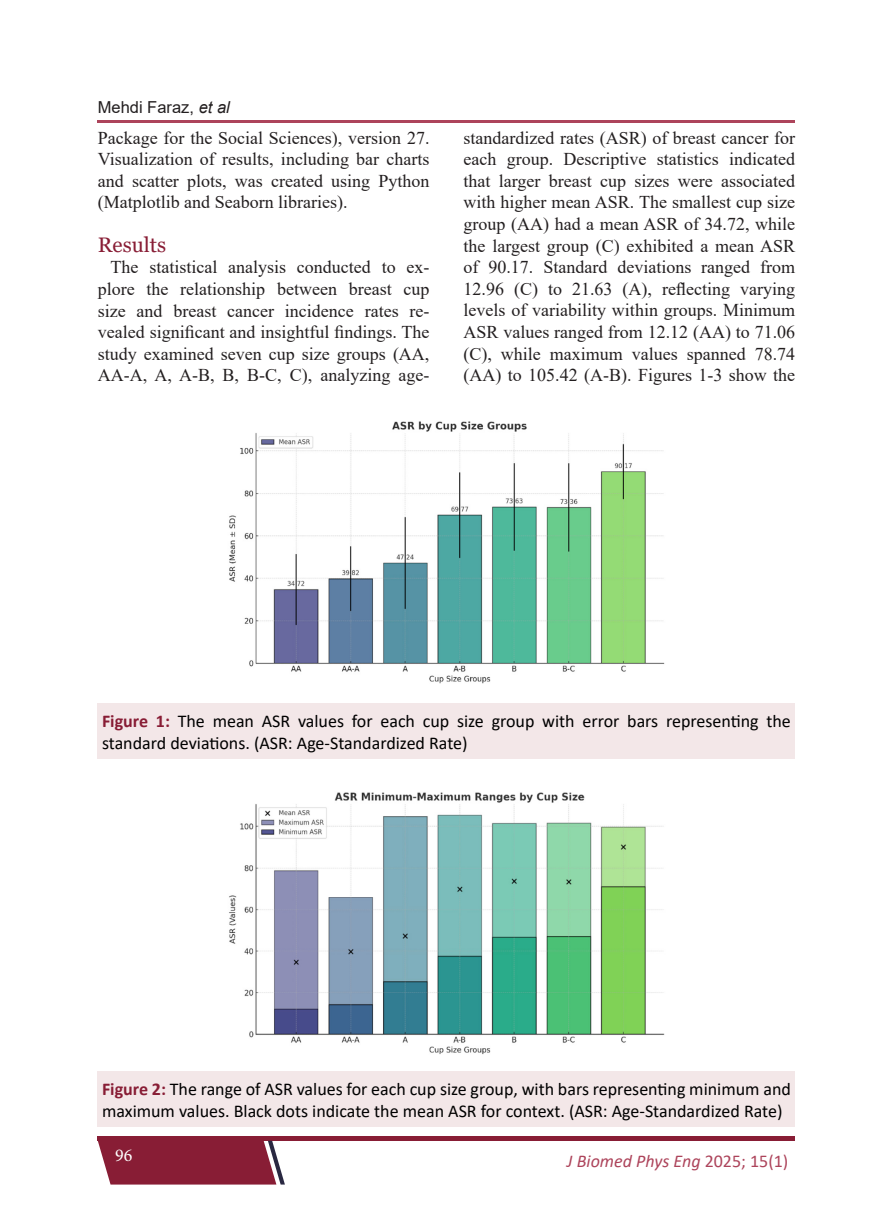
<style>
.page{position:relative;width:893px;height:1212px;background:#fff}
.page>*{position:absolute;margin:0;border:0;box-sizing:border-box;transform-origin:0 0}
.Heading{font:21px "Georgia";color:#881d35}
.Body{font:18px/21.6px "Times New Roman";color:#231f20;text-align:justify}
.Figure{font:18px/21.6px "Calibri";color:#000}
.t1{font:italic 18px "Calibri";color:#ad445b}
.t2{font:18px "Minion Pro";color:#fff}
.Running_Author{font:16.5px "Arial";color:#231f20}
.s1{font-style:italic}
.s2{font-weight:700;color:#881d35}
.s3{font-style:normal}
</style>
<div class="page">
<div style="left:98px;top:1136px;width:697px;height:5px;background:#881d35"></div>
<svg style="left:98px;top:1141px;width:187px;height:43px;background:#903147"></svg>
<hr style="left:98px;top:120px;width:697px;height:2px;background:#ad445b">
<div style="left:98px;top:704px;width:697px;height:55px;background:#f3e7e8"></div>
<div style="left:98px;top:1071px;width:697px;height:56px;background:#f3e7e8"></div>
<img style="left:229px;top:421px;width:436px;height:263px">
<img style="left:229px;top:792px;width:436px;height:263px">
<p class="Running_Author" style="left:98px;top:96px;width:134px">Mehdi Faraz, <span class="s1">et al</span></p>
<p class="Body" style="left:98px;top:126px;width:333px">Package for the Social Sciences), version 27.<br>Visualization of results, including bar charts and scatter plots, was created using Python (Matplotlib and Seaborn libraries).</p>
<p class="Heading" style="left:98px;top:232px;width:70px">Results</p>
<p class="Body" style="left:98px;top:256px;width:333px;text-indent:13px">The statistical analysis conducted to ex&shy;plore the relationship between breast cup size and breast cancer incidence rates re&shy;vealed significant and insightful findings. The study examined seven cup size groups (AA, AA-A, A, A-B, B, B-C, C), analyzing age-</p>
<p class="Body" style="left:463px;top:126px;width:333px">standardized rates (ASR) of breast cancer for each group. Descriptive statistics indicated that larger breast cup sizes were associated with higher mean ASR. The smallest cup size group (AA) had a mean ASR of 34.72, while the largest group (C) exhibited a mean ASR of 90.17. Standard deviations ranged from 12.96 (C) to 21.63 (A), reflecting varying levels of variability within groups. Minimum ASR values ranged from 12.12 (AA) to 71.06 (C), while maximum values spanned 78.74 (AA) to 105.42 (A-B). Figures 1-3 show the</p>
<p class="Figure" style="left:102px;top:710px;width:690px"><span class="s2">Figure 1:</span> The mean ASR values for each cup size group with error bars representing the standard deviations. (ASR: Age-Standardized Rate)</p>
<p class="Figure" style="left:102px;top:1078px;width:690px"><span class="s2">Figure 2:</span> The range of ASR values for each cup size group, with bars representing minimum and maximum values. Black dots indicate the mean ASR for context. (ASR: Age-Standardized Rate)</p>
<p class="t2" style="left:115px;top:1143px;width:19px">96</p>
<p class="t1" style="left:567px;top:1148px;width:223px">J Biomed Phys Eng <span class="s3">2025; 15(1)</span></p>
</div>
